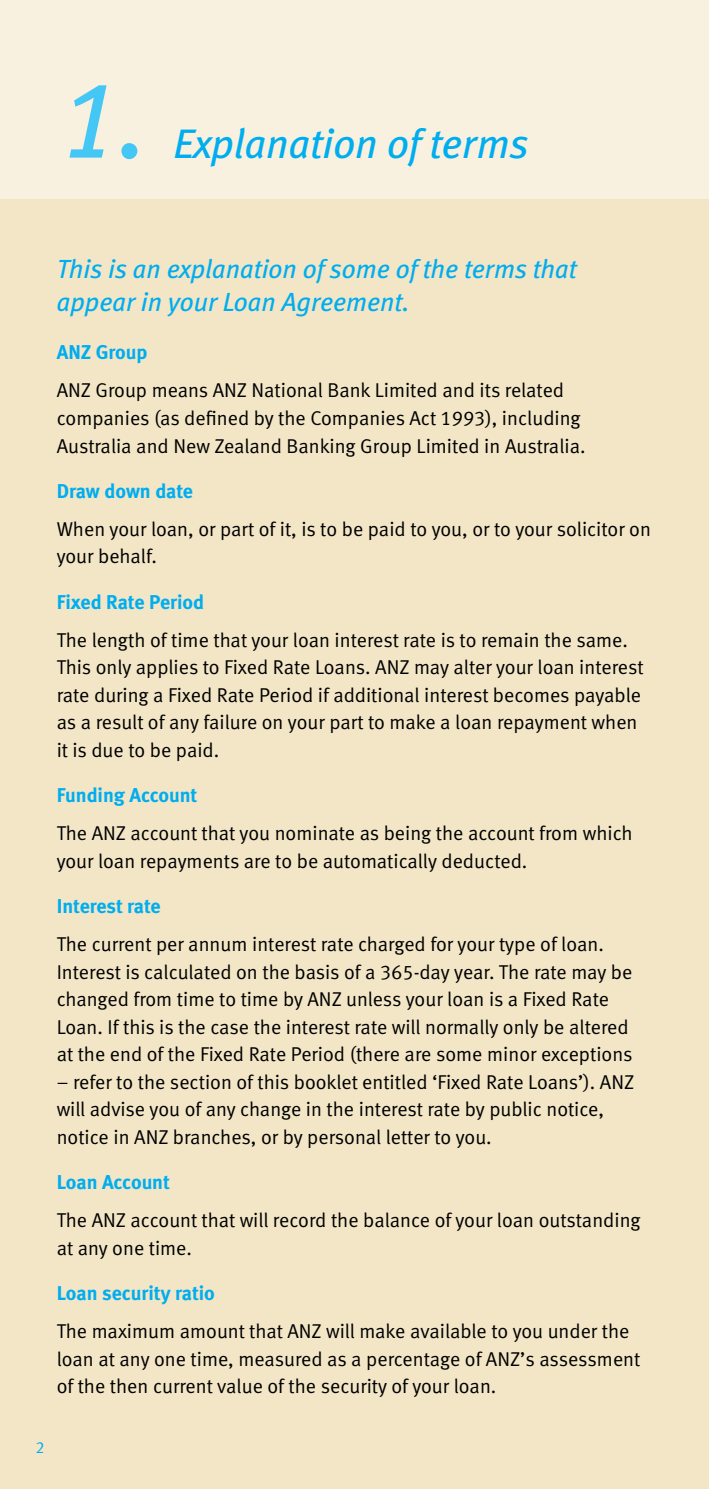
<style>
.page{position:relative;width:709px;height:1489px;background:#fff}
.page>*{position:absolute;margin:0;border:0;box-sizing:border-box;transform-origin:0 0}
.t1{font:italic 110px "Meta Book LF";color:#44c7f4}
.t2{font:italic 41.25px "Meta Book LF";color:#00adef}
.t3{font:italic 26.25px/32.5px "Meta Book LF";color:#00adef}
.t4{font:20px/27.5px "Meta Normal LF";color:#000}
.t5{font:20px "Meta Bold LF";color:#00adef}
</style>
<div class="page">
<div style="left:0;top:0;width:709px;height:1488px;background:#f3e6c7"></div>
<div style="left:0;top:0;width:709px;height:198px;background:#f8f1df"></div>
<h1 class="t1" style="left:57px;top:56px;width:94px">1.</h1>
<h2 class="t2" style="left:174px;top:119px;width:357px">Explanation of terms</h2>
<h3 class="t3" style="left:57px;top:252px;width:521px">This is an explanation of some of the terms that appear in your Loan Agreement.</h3>
<p class="t5" style="left:57px;top:340px;width:92px">ANZ Group</p>
<p class="t4" style="left:57px;top:376px;width:530px">ANZ Group means ANZ National Bank Limited and its related companies (as defined by the Companies Act 1993), including<br>Australia and New Zealand Banking Group Limited in Australia.</p>
<p class="t5" style="left:57px;top:479px;width:138px">Draw down date</p>
<p class="t4" style="left:57px;top:515px;width:595px">When your loan, or part of it, is to be paid to you, or to your solicitor on your behalf.</p>
<p class="t5" style="left:57px;top:589px;width:149px">Fixed Rate Period</p>
<p class="t4" style="left:57px;top:626px;width:588px">The length of time that your loan interest rate is to remain the same.<br>This only applies to Fixed Rate Loans. ANZ may alter your loan interest rate during a Fixed Rate Period if additional interest becomes payable as a result of any failure on your part to make a loan repayment when it is due to be paid.</p>
<p class="t5" style="left:57px;top:783px;width:142px">Funding Account</p>
<p class="t4" style="left:57px;top:819px;width:577px">The ANZ account that you nominate as being the account from which your loan repayments are to be automatically deducted.</p>
<p class="t5" style="left:57px;top:894px;width:105px">Interest rate</p>
<p class="t4" style="left:57px;top:930px;width:577px">The current per annum interest rate charged for your type of loan.<br>Interest is calculated on the basis of a 365-day year. The rate may be changed from time to time by ANZ unless your loan is a Fixed Rate Loan. If this is the case the interest rate will normally only be altered at the end of the Fixed Rate Period (there are some minor exceptions</p>
<p class="t4" style="left:57px;top:1067px;width:579px">– refer to the section of this booklet entitled ‘Fixed Rate Loans’). ANZ will advise you of any change in the interest rate by public notice, notice in ANZ branches, or by personal letter to you.</p>
<p class="t5" style="left:57px;top:1170px;width:115px">Loan Account</p>
<p class="t4" style="left:57px;top:1206px;width:585px">The ANZ account that will record the balance of your loan outstanding at any one time.</p>
<p class="t5" style="left:57px;top:1280px;width:160px">Loan security ratio</p>
<p class="t4" style="left:57px;top:1316px;width:585px">The maximum amount that ANZ will make available to you under the loan at any one time, measured as a percentage of ANZ’s assessment of the then current value of the security of your loan.</p>
</div>
